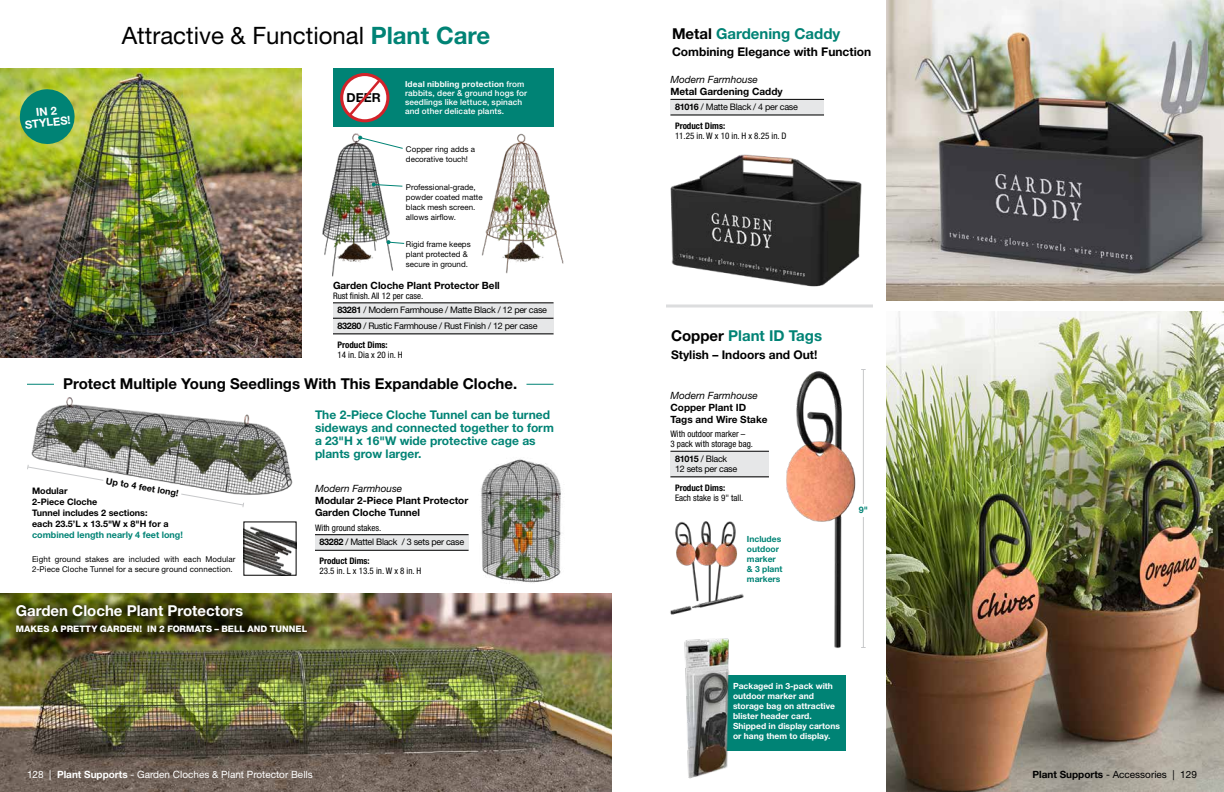
<style>
.page{position:relative;width:1224px;height:792px;background:#fff}
.page>*{position:absolute;margin:0;border:0;box-sizing:border-box;transform-origin:0 0}
.t1{font:24px "Helvetica Neue LT Std";color:#000}
.t2{font:700 15px "Helvetica Neue LT Std";color:#000}
.t3{font:700 15px "Helvetica Neue LT Std";color:#008375}
.t4{font:700 15px "Helvetica Neue LT Std";color:#fff}
.t5{font:700 12.4px "Helvetica Neue LT Std";color:#000}
.t6{font:700 12px/13px "Helvetica Neue LT Std";color:#008375}
.t7{font:700 12px "Helvetica Neue LT Std";color:#000}
.t8{font:700 11.2px/11.2px "Helvetica Neue LT Std";color:#fff;text-align:center}
.t9{font:700 10px/12px "Helvetica Neue LT Std";color:#000}
.t10{font:10px "Helvetica Neue LT Std";color:#fff}
.t11{font:italic 10px "Helvetica Neue LT Std";color:#000}
.t12{font:10px "Helvetica Neue LT Std";color:#000}
.t13{font:9px/14.5px "Helvetica Neue LT Std";letter-spacing:-.03em;color:#000}
.t14{font:condensed 9px/10px "Helvetica Neue LT Std";color:#000}
.t15{font:700 9px/11px "Helvetica Neue LT Std";color:#000}
.t16{font:800 9px "Helvetica Neue LT Std";color:#fff}
.t17{font:700 9px "Helvetica Neue LT Std";color:#008375}
.t18{font:700 condensed 9px "Helvetica Neue LT Std";color:#000}
.t19{font:700 8.5px/10px "Helvetica Neue LT Std";color:#fff}
.t20{font:700 8.5px/10px "Helvetica Neue LT Std";color:#008375}
.t21{font:500 8.3px/9.1px "Helvetica Neue LT Std";letter-spacing:.015em;color:#fff}
.t22{font:8px/10px "Helvetica Neue LT Std";color:#000}
.s1{font-weight:700;color:#008375}
.s2{font-weight:700}
.s3{font-stretch:condensed}
.s4{font-weight:700;font-stretch:condensed}
.s5{color:#000}
</style>
<div class="page">
<div style="left:333px;top:303px;width:221px;height:16px;background:#e6e7e8"></div>
<hr style="left:333px;top:302px;width:221px;height:1px;background:#000">
<div style="left:333px;top:318px;width:221px;height:16px;background:#e6e7e8"></div>
<hr style="left:333px;top:318px;width:221px;height:1px;background:#000">
<hr style="left:333px;top:333px;width:221px;height:1px;background:#000">
<div style="left:315px;top:534px;width:154px;height:17px;background:#e6e7e8"></div>
<hr style="left:315px;top:534px;width:154px;height:1px;background:#000">
<hr style="left:315px;top:550px;width:154px;height:1px;background:#000">
<img style="left:481px;top:133px;width:83px;height:141px">
<img style="left:0;top:594px;width:612px;height:198px">
<div style="left:7px;top:596px;width:309px;height:45px;background:#000;opacity:.46"></div>
<img style="left:481px;top:459px;width:80px;height:124px">
<img style="left:322px;top:133px;width:71px;height:144px">
<svg style="left:358px;top:136px;width:45px;height:14px"></svg>
<svg style="left:372px;top:183px;width:31px;height:4px"></svg>
<svg style="left:387px;top:240px;width:18px;height:5px"></svg>
<img style="left:31px;top:397px;width:262px;height:98px">
<img style="left:0;top:68px;width:302px;height:290px">
<div style="left:333px;top:68px;width:221px;height:59px;background:#008375"></div>
<svg style="left:342px;top:75px;width:46px;height:46px"></svg>
<div style="left:340px;top:73px;width:49px;height:49px;border:3px solid #d2232a;border-radius:50%"></div>
<svg style="left:346px;top:77px;width:37px;height:42px;background:#efd7d7"></svg>
<img style="left:245px;top:526px;width:50px;height:48px">
<div style="left:243px;top:521px;width:54px;height:55px;border:1px solid #000"></div>
<svg style="left:18px;top:88px;width:58px;height:57px;background:#369767"></svg>
<svg style="left:526px;top:384px;width:28px;height:1px"></svg>
<svg style="left:27px;top:384px;width:27px;height:1px"></svg>
<div style="left:670px;top:99px;width:154px;height:16px;background:#e6e7e8"></div>
<hr style="left:671px;top:99px;width:153px;height:1px;background:#000">
<hr style="left:671px;top:114px;width:153px;height:1px;background:#000">
<div style="left:670px;top:451px;width:99px;height:26px;background:#e6e7e8"></div>
<hr style="left:671px;top:451px;width:98px;height:1px;background:#000">
<hr style="left:671px;top:476px;width:98px;height:1px;background:#000">
<div style="left:706px;top:675px;width:140px;height:76px;background:#008375"></div>
<img style="left:886px;top:0;width:338px;height:792px">
<img style="left:670px;top:154px;width:192px;height:133px">
<img style="left:670px;top:521px;width:74px;height:94px">
<img style="left:759px;top:371px;width:97px;height:277px">
<img style="left:684px;top:638px;width:46px;height:141px">
<div style="left:873px;top:301px;width:351px;height:10px;background:#fff"></div>
<hr style="left:863px;top:370px;width:1px;height:278px;background:#c7c8ca">
<div style="left:856px;top:504px;width:18px;height:12px;background:#fff"></div>
<hr style="left:666px;top:304px;width:207px;height:4px;background:#e4e5e6">
<svg style="left:27px;top:464px;width:218px;height:43px"></svg>
<h3 class="t8" style="left:23px;top:108px;width:47px;rotate:-6deg">IN 2<br>STYLES!</h3>
<h1 class="t1" style="left:122px;top:21px;width:370px">Attractive &amp; Functional <span class="s1">Plant Care</span></h1>
<h3 class="t5" style="left:347px;top:90px;width:36px">DEER</h3>
<p class="t21" style="left:405px;top:79px;width:123px"><span class="s2">Ideal nibbling protection</span> from rabbits, deer &amp; ground hogs for seedlings like lettuce, spinach and other delicate plants.</p>
<p class="t22" style="left:406px;top:144px;width:71px">Copper ring adds a decorative touch!</p>
<p class="t22" style="left:406px;top:183px;width:78px">Professional-grade, powder coated matte black mesh screen. allows airflow.</p>
<p class="t22" style="left:406px;top:239px;width:66px">Rigid frame keeps plant protected &amp; secure in ground.</p>
<p class="t9" style="left:333px;top:279px;width:168px">Garden Cloche Plant Protector Bell</p>
<p class="t13" style="left:338px;top:288px;width:211px;text-indent:-4px"><span class="s3">Rust finish. All 12 per case.<br></span><span class="s2">83281</span> / Modern Farmhouse / Matte Black / 12 per case</p>
<p class="t13" style="left:338px;top:316px;width:202px;line-height:19px"><span class="s2">83280</span> / Rustic Farmhouse / Rust Finish / 12 per case<br><span class="s4">Product Dims:</span></p>
<p class="t14" style="left:338px;top:350px;width:67px">14 in. Dia x 20 in. H</p>
<h2 class="t2" style="left:63px;top:374px;width:456px">Protect Multiple Young Seedlings With This Expandable Cloche.</h2>
<p class="t15" style="left:107px;top:475px;width:75px;rotate:10deg">Up to 4 feet long!</p>
<p class="t15" style="left:32px;top:486px;width:138px">Modular<br>2-Piece Cloche<br>Tunnel includes 2 sections: each 23.5’L x 13.5"W x 8"H for a</p>
<p class="t17" style="left:32px;top:530px;width:152px">combined length nearly 4 feet long!</p>
<p class="t22" style="left:32px;top:554px;width:205px">Eight ground stakes are included with each Modular<br>2-Piece Cloche Tunnel for a secure ground connection.</p>
<h3 class="t6" style="left:315px;top:408px;width:240px">The 2-Piece Cloche Tunnel can be turned sideways and connected together to form a 23"H x 16"W wide protective cage as plants grow larger.</h3>
<p class="t11" style="left:315px;top:483px;width:89px">Modern Farmhouse</p>
<p class="t9" style="left:315px;top:494px;width:155px">Modular 2-Piece Plant Protector<br>Garden Cloche Tunnel</p>
<p class="t13" style="left:320px;top:520px;width:146px;text-indent:-4px"><span class="s3">With ground stakes.<br></span><span class="s2">83282</span> / Mattel Black / 3 sets per case</p>
<p class="t18" style="left:320px;top:556px;width:52px">Product Dims:</p>
<p class="t14" style="left:320px;top:566px;width:103px">23.5 in. L x 13.5 in. W x 8 in. H</p>
<h2 class="t4" style="left:16px;top:602px;width:229px">Garden Cloche Plant Protectors</h2>
<p class="t16" style="left:16px;top:623px;width:293px">MAKES A PRETTY GARDEN! IN 2 FORMATS – BELL AND TUNNEL</p>
<h2 class="t3" style="left:672px;top:24px;width:170px"><span class="s5">Metal</span> Gardening Caddy</h2>
<h3 class="t7" style="left:672px;top:44px;width:201px">Combining Elegance with Function</h3>
<p class="t11" style="left:671px;top:74px;width:89px">Modern Farmhouse</p>
<p class="t9" style="left:671px;top:86px;width:114px">Metal Gardening Caddy</p>
<p class="t13" style="left:675px;top:97px;width:125px;line-height:19px"><span class="s2">81016</span> / Matte Black / 4 per case<br><span class="s4">Product Dims:</span></p>
<p class="t14" style="left:675px;top:131px;width:113px">11.25 in. W x 10 in. H x 8.25 in. D</p>
<h2 class="t3" style="left:671px;top:327px;width:153px"><span class="s5">Copper</span> Plant ID Tags</h2>
<h3 class="t7" style="left:671px;top:347px;width:148px">Stylish – Indoors and Out!</h3>
<p class="t11" style="left:671px;top:389px;width:89px">Modern Farmhouse</p>
<p class="t9" style="left:671px;top:401px;width:99px">Copper Plant ID<br>Tags and Wire Stake</p>
<p class="t14" style="left:671px;top:429px;width:84px">With outdoor marker –<br>3 pack with storage bag.</p>
<p class="t13" style="left:675px;top:453px;width:64px;line-height:10px"><span class="s2">81015</span> / Black<br>12 sets per case</p>
<p class="t18" style="left:675px;top:482px;width:52px">Product Dims:</p>
<p class="t14" style="left:675px;top:493px;width:70px">Each stake is 9" tall.</p>
<p class="t20" style="left:747px;top:533px;width:37px">Includes outdoor marker &amp; 3 plant markers</p>
<p class="t17" style="left:859px;top:504px;width:11px">9"</p>
<p class="t19" style="left:733px;top:681px;width:109px">Packaged in 3-pack with outdoor marker and storage bag on attractive blister header card.<br>Shipped in display cartons or hang them to display.</p>
<p class="t10" style="left:27px;top:769px;width:287px">128 | <span class="s2">Plant Supports</span> - Garden Cloches &amp; Plant Protector Bells</p>
<p class="t12" style="left:1033px;top:769px;width:166px"><span class="s2">Plant Supports</span> - Accessories | 129</p>
</div>
